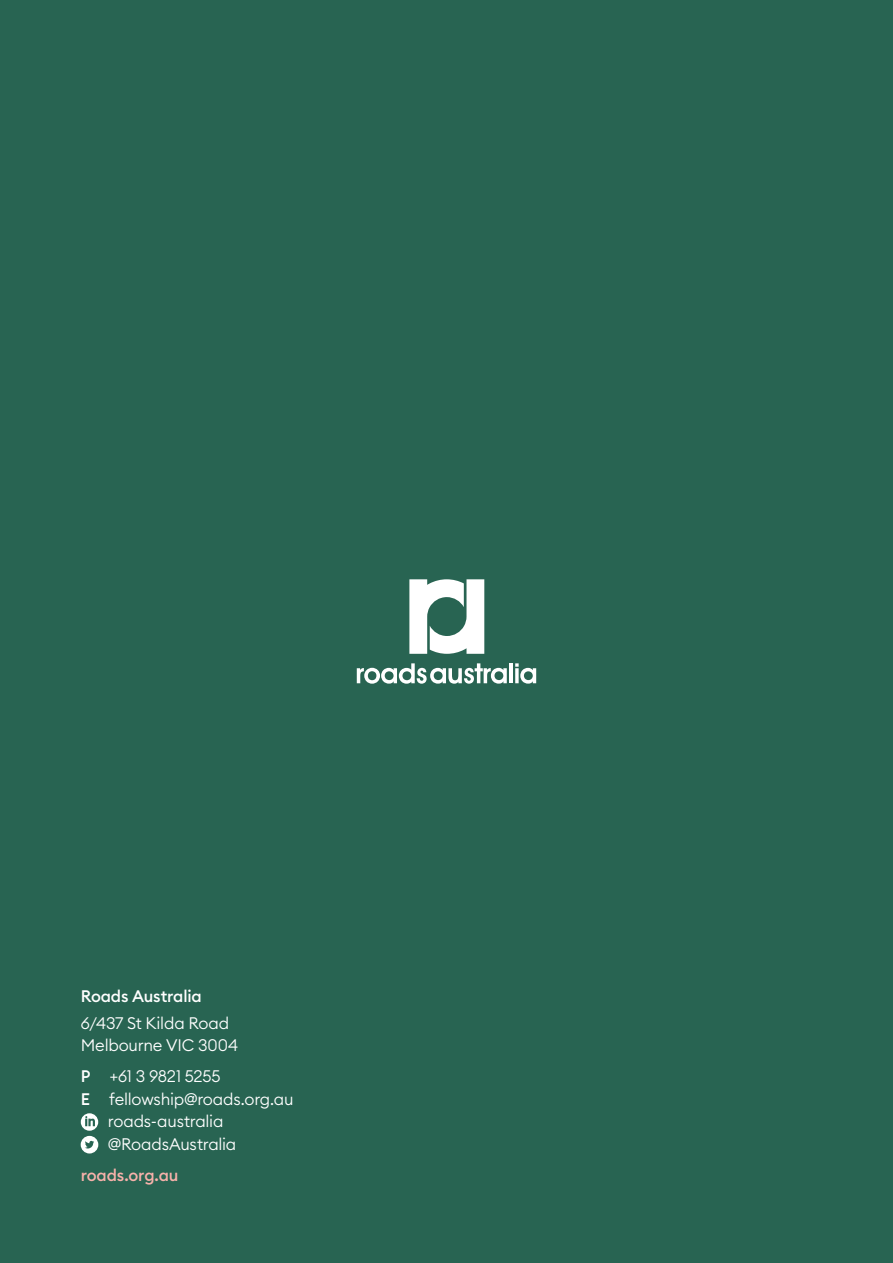
<style>
.page{position:relative;width:893px;height:1263px;background:#286452}
.page>*{position:absolute;margin:0;border:0;box-sizing:border-box;transform-origin:0 0}
.t1{font:300 16.5px/22.5px "Euclid Circular B";letter-spacing:-.015em;color:#fff}
.t2{font:500 16.5px "Euclid Circular B";letter-spacing:-.01em;color:#fff}
.t3{font:500 16.5px "Euclid Circular B";letter-spacing:-.01em;color:#f8b2ab}
.s1{font-weight:500}
</style>
<div class="page">
<svg style="left:357px;top:663px;width:150px;height:21px"></svg>
<hr style="left:509px;top:663px;width:4px;height:20px;background:#fff">
<svg style="left:515px;top:663px;width:21px;height:21px"></svg>
<svg style="left:409px;top:579px;width:75px;height:75px"></svg>
<div style="left:81px;top:1136px;width:17px;height:17px;background:#fff;border-radius:50%"></div>
<svg style="left:85px;top:1141px;width:9px;height:7px"></svg>
<svg style="left:81px;top:1113px;width:17px;height:18px"></svg>
<p class="t2" style="left:81px;top:989px;width:122px">Roads Australia</p>
<p class="t1" style="left:81px;top:1012px;width:159px">6/437 St Kilda Road<br>Melbourne VIC 3004</p>
<p class="t1" style="left:81px;top:1066px;width:141px"><span class="s1">P</span> +61 3 9821 5255</p>
<p class="t1" style="left:81px;top:1088px;width:214px"><span class="s1">E</span> fellowship@roads.org.au</p>
<p class="t1" style="left:108px;top:1111px;width:117px">roads-australia</p>
<p class="t1" style="left:108px;top:1133px;width:130px">@RoadsAustralia</p>
<p class="t3" style="left:81px;top:1168px;width:99px">roads.org.au</p>
</div>
